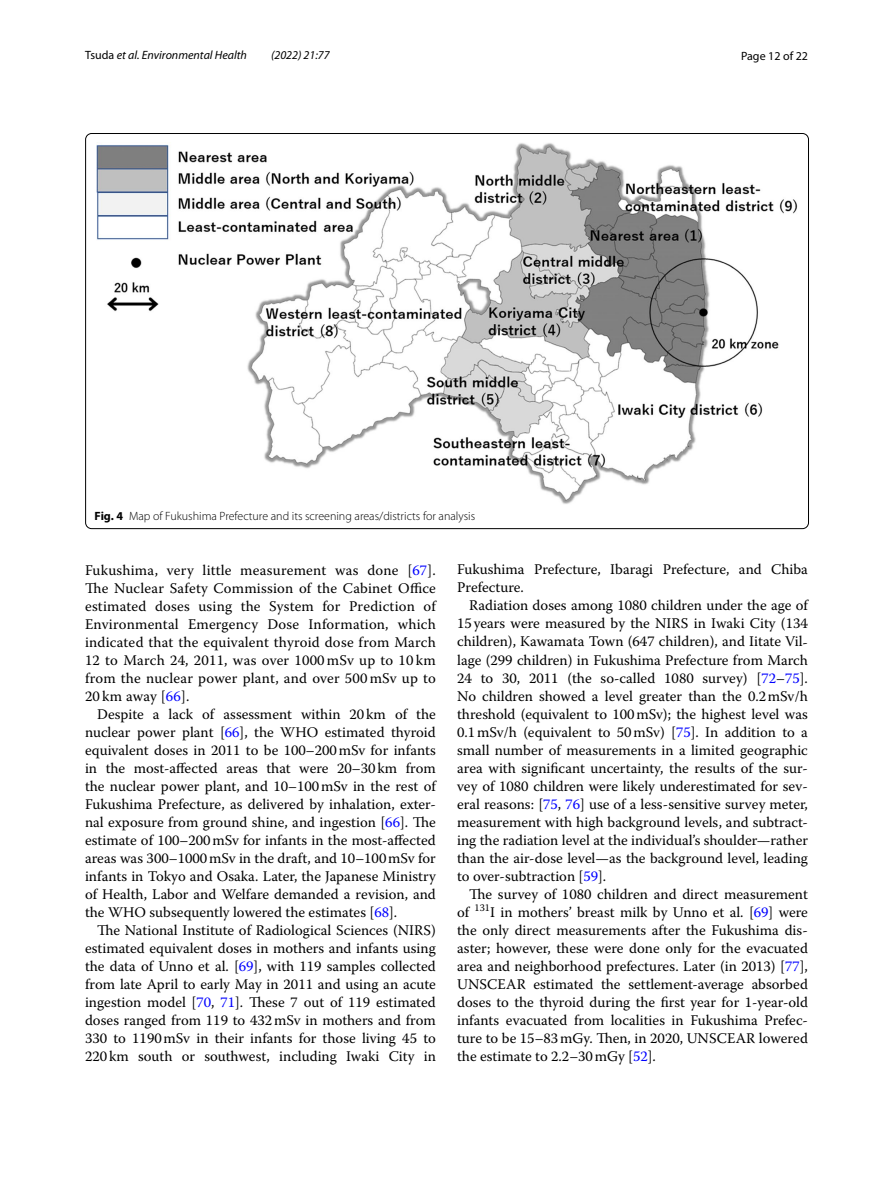
<style>
.page{position:relative;width:893px;height:1187px;background:#fff}
.page>*{position:absolute;margin:0;border:0;box-sizing:border-box;transform-origin:0 0}
.t1{font:14.7px/18px "Warnock Pro";color:#000;text-align:justify}
.t2{font:300 12px "Myriad Pro";color:#000}
.t3{font:italic 12px "Myriad Pro";color:#000}
.t4{font:12px "Myriad Pro";color:#000}
.s1{font-style:normal}
.s2{font-weight:700}
.s3{color:#00f}
</style>
<div class="page">
<img style="left:97px;top:142px;width:700px;height:362px">
<p class="t3" style="left:85px;top:48px;width:163px"><span class="s1">Tsuda</span> et al. Environmental Health</p>
<p class="t3" style="left:271px;top:48px;width:60px">(2022) 21:77</p>
<p class="t4" style="left:741px;top:48px;width:68px">Page 12 of 22</p>
<p class="t2" style="left:95px;top:509px;width:382px"><span class="s2">Fig. 4</span> Map of Fukushima Prefecture and its screening areas/districts for analysis</p>
<p class="t1" style="left:85px;top:560px;width:352px">Fukushima, very little measurement was done [<span class="s3">67</span>].<br>The Nuclear Safety Commission of the Cabinet Office estimated doses using the System for Prediction of Environmental Emergency Dose Information, which indicated that the equivalent thyroid dose from March 12 to March 24, 2011, was over 1000 mSv up to 10 km from the nuclear power plant, and over 500 mSv up to 20 km away [<span class="s3">66</span>].</p>
<p class="t1" style="left:85px;top:704px;width:352px;text-indent:12px">Despite a lack of assessment within 20 km of the nuclear power plant [<span class="s3">66</span>], the WHO estimated thyroid equivalent doses in 2011 to be 100–200mSv for infants in the most-affected areas that were 20–30 km from the nuclear power plant, and 10–100mSv in the rest of Fukushima Prefecture, as delivered by inhalation, exter&shy;nal exposure from ground shine, and ingestion [<span class="s3">66</span>]. The estimate of 100–200mSv for infants in the most-affected areas was 300–1000mSv in the draft, and 10–100mSv for infants in Tokyo and Osaka. Later, the Japanese Ministry of Health, Labor and Welfare demanded a revision, and the WHO subsequently lowered the estimates [<span class="s3">68</span>].</p>
<p class="t1" style="left:85px;top:920px;width:352px;text-indent:12px">The National Institute of Radiological Sciences (NIRS) estimated equivalent doses in mothers and infants using the data of Unno et al. [<span class="s3">69</span>], with 119 samples collected from late April to early May in 2011 and using an acute ingestion model [<span class="s3">70</span>, <span class="s3">71</span>]. These 7 out of 119 estimated doses ranged from 119 to 432mSv in mothers and from 330 to 1190mSv in their infants for those living 45 to 220km south or southwest, including Iwaki City in</p>
<p class="t1" style="left:457px;top:560px;width:352px">Fukushima Prefecture, Ibaragi Prefecture, and Chiba<br>Prefecture.</p>
<p class="t1" style="left:457px;top:596px;width:352px;text-indent:12px">Radiation doses among 1080 children under the age of 15years were measured by the NIRS in Iwaki City (134 children), Kawamata Town (647 children), and Iitate Vil&shy;lage (299 children) in Fukushima Prefecture from March 24 to 30, 2011 (the so-called 1080 survey) [<span class="s3">72</span>–<span class="s3">75</span>].<br>No children showed a level greater than the 0.2mSv/h threshold (equivalent to 100mSv); the highest level was 0.1mSv/h (equivalent to 50mSv) [<span class="s3">75</span>]. In addition to a small number of measurements in a limited geographic area with significant uncertainty, the results of the sur&shy;vey of 1080 children were likely underestimated for sev&shy;eral reasons: [<span class="s3">75</span>, <span class="s3">76</span>] use of a less-sensitive survey meter, measurement with high background levels, and subtract&shy;ing the radiation level at the individual’s shoulder—rather than the air-dose level—as the background level, leading to over-subtraction [<span class="s3">59</span>].</p>
<p class="t1" style="left:457px;top:884px;width:352px;text-indent:12px">The survey of 1080 children and direct measurement of <sup>131</sup>I in mothers’ breast milk by Unno et al. [<span class="s3">69</span>] were the only direct measurements after the Fukushima dis&shy;aster; however, these were done only for the evacuated area and neighborhood prefectures. Later (in 2013) [<span class="s3">77</span>], UNSCEAR estimated the settlement-average absorbed doses to the thyroid during the first year for 1-year-old infants evacuated from localities in Fukushima Prefec&shy;ture to be 15–83mGy. Then, in 2020, UNSCEAR lowered the estimate to 2.2–30mGy [<span class="s3">52</span>].</p>
</div>
